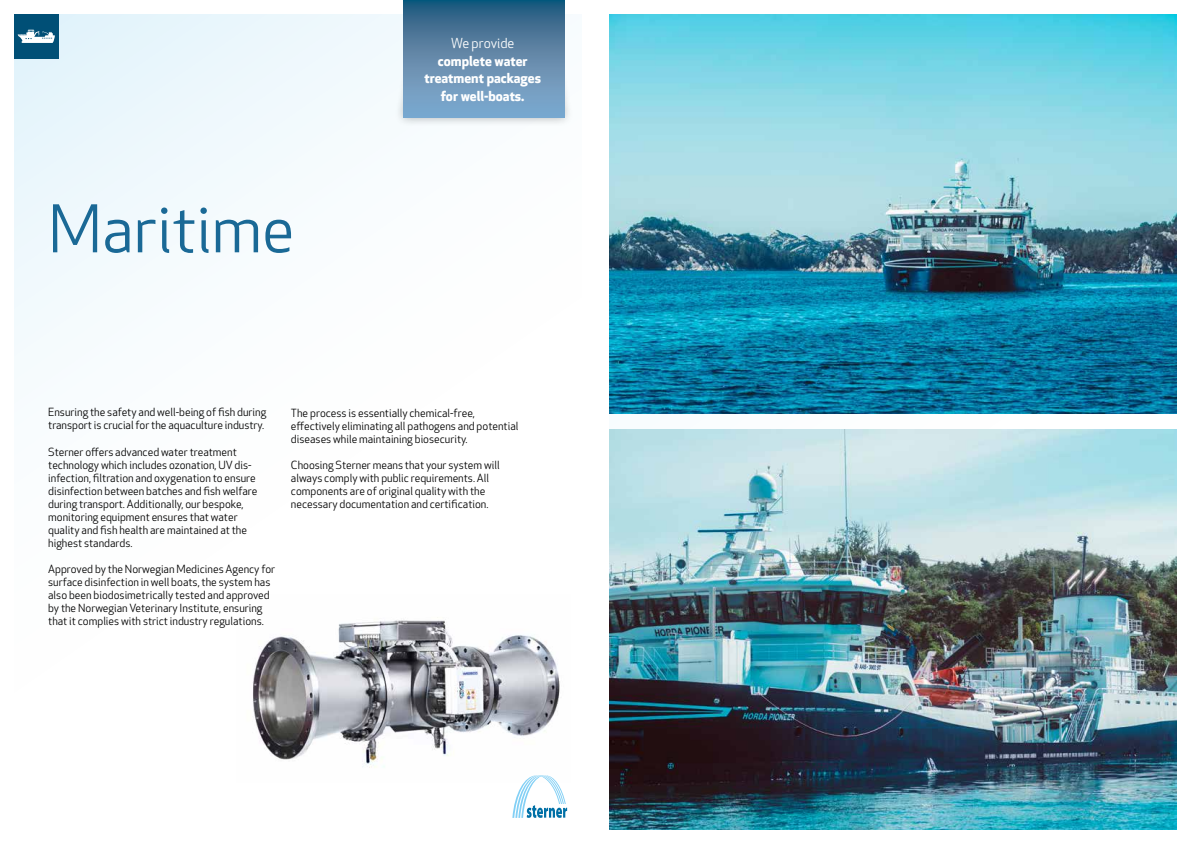
<style>
.page{position:relative;width:1191px;height:842px;background:#fff}
.page>*{position:absolute;margin:0;border:0;box-sizing:border-box;transform-origin:0 0}
.t1{font:64px "Apex New";color:#1a6996}
.t2{font:700 13.5px/17.5px "Apex New";color:#fff;text-align:center}
.t3{font:13.5px "Apex New";color:#fff}
.t4{font:11px/13px "Apex New";color:#000}
</style>
<div class="page">
<div style="left:14px;top:14px;width:567px;height:814px;background:linear-gradient(to bottom,#eff8fc,#fff)"></div>
<div style="left:395px;top:0;width:178px;height:127px;background:#000;opacity:.3"></div>
<svg style="left:403px;top:0;width:161px;height:118px"></svg>
<img style="left:236px;top:595px;width:334px;height:187px">
<div style="left:14px;top:14px;width:44px;height:44px;background:#004f76"></div>
<svg style="left:18px;top:30px;width:37px;height:13px"></svg>
<svg style="left:512px;top:775px;width:55px;height:43px"></svg>
<img style="left:609px;top:14px;width:567px;height:400px">
<img style="left:610px;top:429px;width:566px;height:400px">
<h1 class="t1" style="left:48px;top:189px;width:248px">Maritime</h1>
<p class="t3" style="left:451px;top:35px;width:65px">We provide</p>
<p class="t2" style="left:424px;top:51px;width:118px">complete water treatment packages for well-boats.</p>
<p class="t4" style="left:48px;top:406px;width:220px">Ensuring the safety and well-being of fish during transport is crucial for the aquaculture industry.</p>
<p class="t4" style="left:48px;top:445px;width:211px">Sterner offers advanced water treatment technology which includes ozonation, UV dis&shy;infection, filtration and oxygenation to ensure disinfection between batches and fish welfare during transport. Additionally, our bespoke, monitoring equipment ensures that water quality and fish health are maintained at the highest standards.</p>
<p class="t4" style="left:48px;top:562px;width:228px">Approved by the Norwegian Medicines Agency for surface disinfection in well boats, the system has also been biodosimetrically tested and approved by the Norwegian Veterinary Institute, ensuring that it complies with strict industry regulations.</p>
<p class="t4" style="left:291px;top:406px;width:229px">The process is essentially chemical-free, effectively eliminating all pathogens and potential diseases while maintaining biosecurity.</p>
<p class="t4" style="left:291px;top:458px;width:210px">Choosing Sterner means that your system will always comply with public requirements. All components are of original quality with the necessary documentation and certification.</p>
</div>
